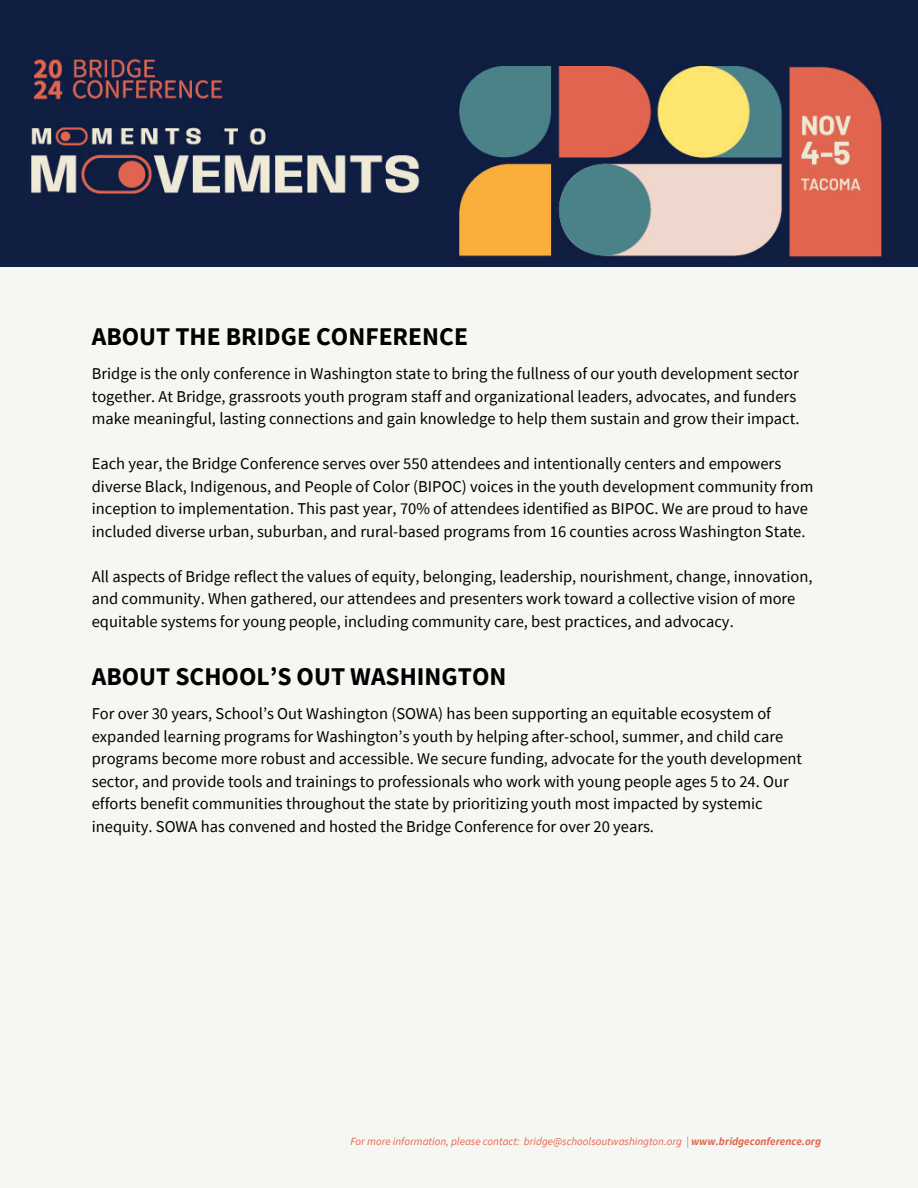
<style>
.page{position:relative;width:918px;height:1188px;background:#f6f7f3}
.page>*{position:absolute;margin:0;border:0;box-sizing:border-box;transform-origin:0 0}
.t1{font:700 25.5px "Source Sans Pro";color:#000}
.t2{font:16.5px/22.5px "Source Sans Pro";color:#000}
.t3{font:italic 11.1px "Source Sans Pro";color:#e26851}
.s1{font-weight:700}
</style>
<div class="page">
<img style="left:0;top:0;width:918px;height:266px">
<h1 class="t1" style="left:92px;top:320px;width:378px">ABOUT THE BRIDGE CONFERENCE</h1>
<h2 class="t2" style="left:92px;top:362px;width:709px">Bridge is the only conference in Washington state to bring the fullness of our youth development sector together. At Bridge, grassroots youth program staff and organizational leaders, advocates, and funders make meaningful, lasting connections and gain knowledge to help them sustain and grow their impact.</h2>
<h2 class="t2" style="left:92px;top:452px;width:723px">Each year, the Bridge Conference serves over 550 attendees and intentionally centers and empowers diverse Black, Indigenous, and People of Color (BIPOC) voices in the youth development community from inception to implementation. This past year, 70% of attendees identified as BIPOC. We are proud to have included diverse urban, suburban, and rural-based programs from 16 counties across Washington State.</h2>
<h2 class="t2" style="left:92px;top:565px;width:722px">All aspects of Bridge reflect the values of equity, belonging, leadership, nourishment, change, innovation, and community. When gathered, our attendees and presenters work toward a collective vision of more equitable systems for young people, including community care, best practices, and advocacy.</h2>
<p class="t1" style="left:92px;top:660px;width:416px">ABOUT SCHOOL’S OUT WASHINGTON</p>
<h2 class="t2" style="left:92px;top:702px;width:712px">For over 30 years, School’s Out Washington (SOWA) has been supporting an equitable ecosystem of expanded learning programs for Washington’s youth by helping after-school, summer, and child care programs become more robust and accessible. We secure funding, advocate for the youth development sector, and provide tools and trainings to professionals who work with young people ages 5 to 24. Our efforts benefit communities throughout the state by prioritizing youth most impacted by systemic inequity. SOWA has convened and hosted the Bridge Conference for over 20 years.</h2>
<p class="t3" style="left:350px;top:1135px;width:472px">For more information, please contact: bridge@schoolsoutwashington.org | <span class="s1">www.bridgeconference.org</span></p>
</div>
